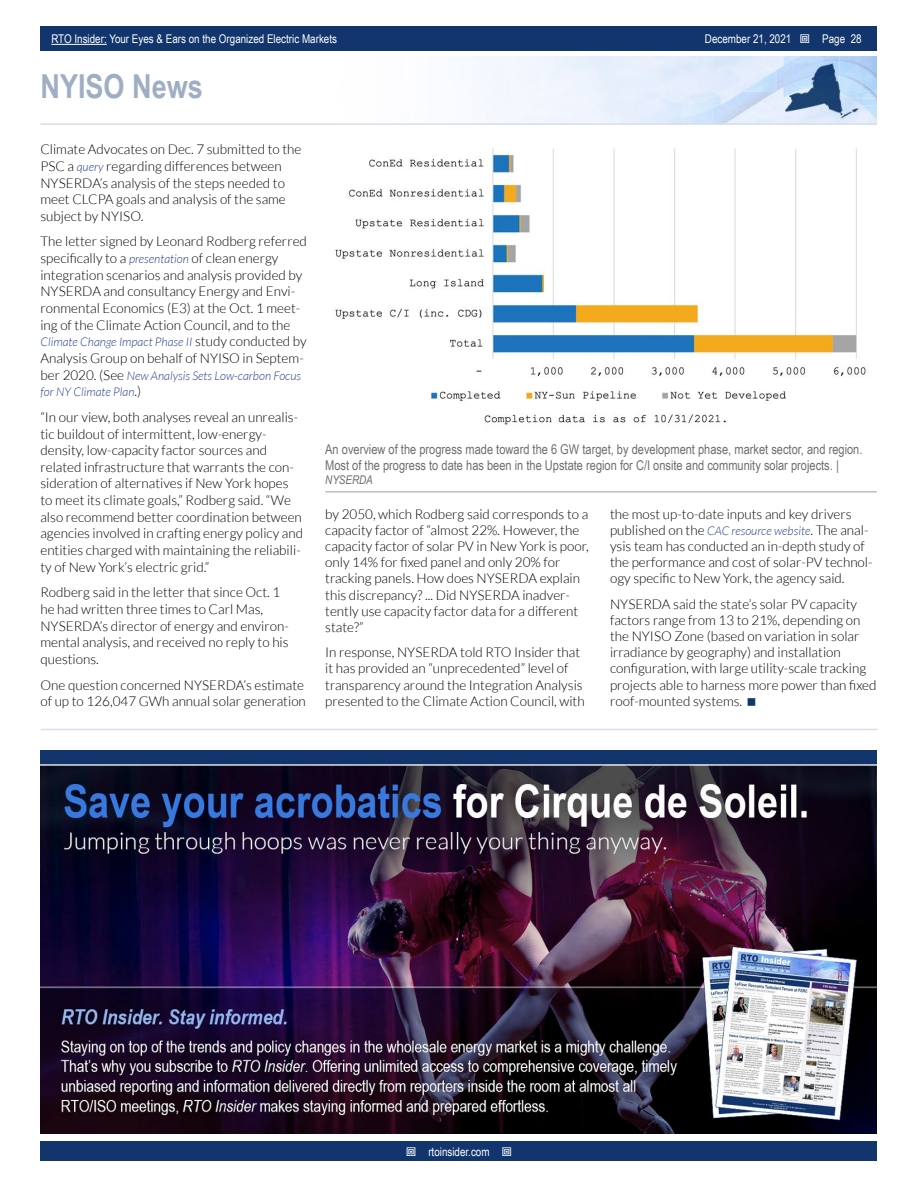
<style>
.page{position:relative;width:918px;height:1188px;background:#fff}
.page>*{position:absolute;margin:0;border:0;box-sizing:border-box;transform-origin:0 0}
.t1{font:700 33px "Arial Narrow";color:#a0aec4}
.t2{font:300 13.5px/16.6px "Lato";color:#000}
.t3{font:13.5px/16.2px "Arial Narrow";color:#6d6e71}
.t4{font:italic 300 12px/16.6px "Lato";color:#25408f}
.t5{font:12px "Arial Narrow";color:#fff}
.t6{font:italic 12px "Arial Narrow";color:#6d6e71}
.s1{font-style:italic;font-size:12px;color:#25408f}
.s2{font-style:normal;font-size:13.5px;color:#000}
</style>
<div class="page">
<div style="left:41px;top:1142px;width:836px;height:19px;background:#11356c"></div>
<div style="left:41px;top:27px;width:836px;height:24px;background:#11356c"></div>
<hr style="left:51px;top:44px;width:56px;height:1px;background:#fff">
<img style="left:474px;top:56px;width:403px;height:67px">
<hr style="left:40px;top:123px;width:837px;height:2px;background:#d6deec">
<hr style="left:325px;top:491px;width:552px;height:2px;background:#bfbfbf">
<img style="left:335px;top:148px;width:531px;height:277px">
<img style="left:40px;top:751px;width:836px;height:383px">
<hr style="left:41px;top:729px;width:836px;height:1px;background:#d6deec">
<p class="t5" style="left:51px;top:30px;width:287px">RTO Insider: Your Eyes &amp; Ears on the Organized Electric Markets</p>
<p class="t5" style="left:705px;top:30px;width:88px">December 21, 2021</p>
<p class="t5" style="left:822px;top:30px;width:41px">Page 28</p>
<h1 class="t1" style="left:40px;top:61px;width:164px">NYISO News</h1>
<p class="t2" style="left:40px;top:141px;width:263px">Climate Advocates on Dec. 7 submitted to the PSC a <span class="s1">query</span> regarding differences between NYSERDA’s analysis of the steps needed to meet CLCPA goals and analysis of the same subject by NYISO.</p>
<p class="t2" style="left:40px;top:233px;width:268px">The letter signed by Leonard Rodberg referred specifically to a <span class="s1">presentation</span> of clean energy integration scenarios and analysis provided by NYSERDA and consultancy Energy and Envi&shy;ronmental Economics (E3) at the Oct. 1 meet&shy;ing of the Climate Action Council, and to the</p>
<p class="t4" style="left:40px;top:334px;width:268px">Climate Change Impact Phase II <span class="s2">study conducted by</span></p>
<p class="t2" style="left:40px;top:350px;width:265px">Analysis Group on behalf of NYISO in Septem-</p>
<p class="t4" style="left:40px;top:367px;width:262px"><span class="s2">ber 2020. (See</span> New Analysis Sets Low-carbon Focus for NY Climate Plan<span class="s2">.)</span></p>
<p class="t2" style="left:40px;top:409px;width:264px">“In our view, both analyses reveal an unrealis&shy;tic buildout of intermittent, low-energy&shy;density, low-capacity factor sources and related infrastructure that warrants the con&shy;sideration of alternatives if New York hopes to meet its climate goals,” Rodberg said. “We also recommend better coordination between agencies involved in crafting energy policy and entities charged with maintaining the reliabili&shy;ty of New York’s electric grid.”</p>
<p class="t2" style="left:40px;top:584px;width:250px">Rodberg said in the letter that since Oct. 1 he had written three times to Carl Mas, NYSERDA’s director of energy and environ&shy;mental analysis, and received no reply to his questions.</p>
<p class="t2" style="left:40px;top:676px;width:267px">One question concerned NYSERDA’s estimate of up to 126,047 GWh annual solar generation</p>
<p class="t3" style="left:325px;top:440px;width:539px">An overview of the progress made toward the 6 GW target, by development phase, market sector, and region.<br>Most of the progress to date has been in the Upstate region for C/I onsite and community solar projects. |</p>
<p class="t6" style="left:325px;top:472px;width:49px">NYSERDA</p>
<p class="t2" style="left:325px;top:506px;width:265px;line-height:16.2px">by 2050, which Rodberg said corresponds to a capacity factor of “almost 22%. However, the capacity factor of solar PV in New York is poor, only 14% for fixed panel and only 20% for tracking panels. How does NYSERDA explain this discrepancy? ... Did NYSERDA inadver&shy;tently use capacity factor data for a different state?”</p>
<p class="t2" style="left:325px;top:644px;width:261px;line-height:16.2px">In response, NYSERDA told RTO Insider that it has provided an “unprecedented” level of transparency around the Integration Analysis presented to the Climate Action Council, with</p>
<p class="t2" style="left:610px;top:506px;width:264px;line-height:16.2px">the most up-to-date inputs and key drivers published on the <span class="s1">CAC resource website</span>. The anal&shy;ysis team has conducted an in-depth study of the performance and cost of solar-PV technol&shy;ogy specific to New York, the agency said.</p>
<p class="t2" style="left:610px;top:596px;width:268px;line-height:16.2px">NYSERDA said the state’s solar PV capacity factors range from 13 to 21%, depending on the NYISO Zone (based on variation in solar irradiance by geography) and installation configuration, with large utility-scale tracking projects able to harness more power than fixed roof-mounted systems.</p>
<p class="t5" style="left:428px;top:1143px;width:63px">rtoinsider.com</p>
</div>
